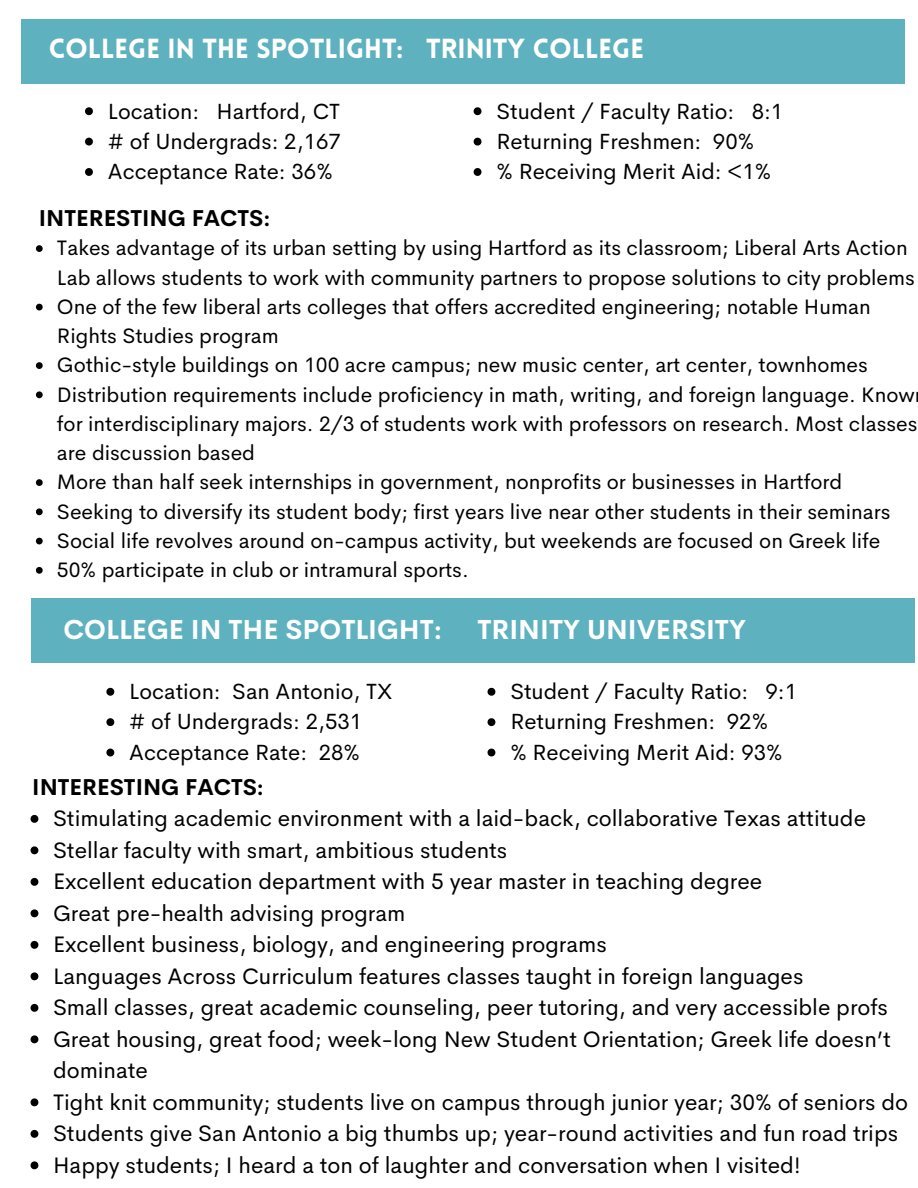
<style>
.page{position:relative;width:918px;height:1188px;background:#fff}
.page>*{position:absolute;margin:0;border:0;box-sizing:border-box;transform-origin:0 0}
.t1{font:700 27px "Cerebri Sans";color:#fff}
.t2{font:900 27px "Lovelo";color:#fff}
.t3{font:22.5px/31.5px "Cerebri Sans";color:#000}
.t4{font:700 22.5px "Cerebri Sans";color:#000}
.t5{font:22.05px "Cerebri Sans";color:#000}
.t6{font:21px/29.2px "Cerebri Sans";color:#000}
</style>
<div class="page">
<div style="left:21px;top:19px;width:884px;height:65px;background:#5eb1bf"></div>
<svg style="left:36px;top:245px;width:7px;height:7px"></svg>
<svg style="left:36px;top:304px;width:7px;height:6px"></svg>
<svg style="left:36px;top:362px;width:7px;height:7px"></svg>
<svg style="left:36px;top:391px;width:7px;height:7px"></svg>
<svg style="left:36px;top:479px;width:7px;height:7px"></svg>
<svg style="left:36px;top:508px;width:7px;height:7px"></svg>
<svg style="left:36px;top:538px;width:7px;height:6px"></svg>
<svg style="left:36px;top:567px;width:7px;height:7px"></svg>
<svg style="left:85px;top:107px;width:8px;height:8px"></svg>
<svg style="left:85px;top:138px;width:8px;height:8px"></svg>
<svg style="left:85px;top:168px;width:8px;height:8px"></svg>
<svg style="left:474px;top:107px;width:8px;height:8px"></svg>
<svg style="left:474px;top:138px;width:8px;height:8px"></svg>
<svg style="left:474px;top:168px;width:8px;height:8px"></svg>
<div style="left:31px;top:598px;width:884px;height:65px;background:#5eb1bf"></div>
<svg style="left:106px;top:688px;width:8px;height:8px"></svg>
<svg style="left:106px;top:718px;width:8px;height:8px"></svg>
<svg style="left:106px;top:749px;width:8px;height:7px"></svg>
<svg style="left:488px;top:688px;width:7px;height:8px"></svg>
<svg style="left:488px;top:718px;width:7px;height:8px"></svg>
<svg style="left:488px;top:749px;width:7px;height:7px"></svg>
<svg style="left:31px;top:815px;width:7px;height:8px"></svg>
<svg style="left:31px;top:846px;width:7px;height:8px"></svg>
<svg style="left:31px;top:878px;width:7px;height:8px"></svg>
<svg style="left:31px;top:909px;width:7px;height:8px"></svg>
<svg style="left:31px;top:941px;width:7px;height:8px"></svg>
<svg style="left:31px;top:972px;width:7px;height:8px"></svg>
<svg style="left:31px;top:1004px;width:7px;height:8px"></svg>
<svg style="left:31px;top:1035px;width:7px;height:8px"></svg>
<svg style="left:31px;top:1098px;width:7px;height:8px"></svg>
<svg style="left:31px;top:1130px;width:7px;height:8px"></svg>
<svg style="left:31px;top:1161px;width:7px;height:8px"></svg>
<h1 class="t2" style="left:49px;top:38px;width:597px">COLLEGE IN THE SPOTLIGHT: TRINITY COLLEGE</h1>
<p class="t5" style="left:108px;top:96px;width:234px">Location: Hartford, CT</p>
<p class="t5" style="left:108px;top:127px;width:235px"># of Undergrads: 2,167</p>
<p class="t5" style="left:108px;top:157px;width:226px">Acceptance Rate: 36%</p>
<p class="t5" style="left:496px;top:96px;width:288px">Student / Faculty Ratio: 8:1</p>
<p class="t5" style="left:496px;top:127px;width:259px">Returning Freshmen: 90%</p>
<p class="t5" style="left:496px;top:157px;width:276px">% Receiving Merit Aid: &lt;1%</p>
<p class="t4" style="left:39px;top:204px;width:233px">INTERESTING FACTS:</p>
<p class="t6" style="left:57px;top:233px;width:859px">Takes advantage of its urban setting by using Hartford as its classroom; Liberal Arts Action<br>Lab allows students to work with community partners to propose solutions to city problems</p>
<p class="t6" style="left:57px;top:292px;width:815px">One of the few liberal arts colleges that offers accredited engineering; notable Human<br>Rights Studies program</p>
<p class="t6" style="left:57px;top:350px;width:812px">Gothic-style buildings on 100 acre campus; new music center, art center, townhomes</p>
<p class="t6" style="left:57px;top:380px;width:862px">Distribution requirements include proficiency in math, writing, and foreign language. Know for interdisciplinary majors. 2/3 of students work with professors on research. Most classes are discussion based</p>
<p class="t6" style="left:57px;top:467px;width:787px">More than half seek internships in government, nonprofits or businesses in Hartford</p>
<h2 class="t6" style="left:57px;top:497px;width:835px">Seeking to diversify its student body; first years live near other students in their seminars</h2>
<p class="t6" style="left:57px;top:526px;width:825px">Social life revolves around on-campus activity, but weekends are focused on Greek life</p>
<p class="t6" style="left:57px;top:555px;width:413px">50% participate in club or intramural sports.</p>
<h1 class="t1" style="left:64px;top:612px;width:380px">COLLEGE IN THE SPOTLIGHT:</h1>
<h1 class="t1" style="left:478px;top:612px;width:270px">TRINITY UNIVERSITY</h1>
<p class="t5" style="left:129px;top:677px;width:265px">Location: San Antonio, TX</p>
<p class="t5" style="left:129px;top:707px;width:235px"># of Undergrads: 2,531</p>
<p class="t5" style="left:129px;top:738px;width:232px">Acceptance Rate: 28%</p>
<p class="t5" style="left:510px;top:677px;width:288px">Student / Faculty Ratio: 9:1</p>
<p class="t5" style="left:510px;top:707px;width:259px">Returning Freshmen: 92%</p>
<p class="t5" style="left:510px;top:738px;width:274px">% Receiving Merit Aid: 93%</p>
<h2 class="t4" style="left:32px;top:772px;width:233px">INTERESTING FACTS:</h2>
<p class="t3" style="left:53px;top:803px;width:815px">Stimulating academic environment with a laid-back, collaborative Texas attitude</p>
<p class="t3" style="left:53px;top:834px;width:456px">Stellar faculty with smart, ambitious students</p>
<p class="t3" style="left:53px;top:866px;width:711px">Excellent education department with 5 year master in teaching degree</p>
<p class="t3" style="left:53px;top:897px;width:354px">Great pre-health advising program</p>
<p class="t3" style="left:53px;top:929px;width:555px">Excellent business, biology, and engineering programs</p>
<p class="t3" style="left:53px;top:960px;width:752px">Languages Across Curriculum features classes taught in foreign languages</p>
<p class="t3" style="left:53px;top:992px;width:837px">Small classes, great academic counseling, peer tutoring, and very accessible profs</p>
<p class="t3" style="left:53px;top:1023px;width:839px">Great housing, great food; week-long New Student Orientation; Greek life doesn’t dominate</p>
<p class="t3" style="left:53px;top:1086px;width:857px">Tight knit community; students live on campus through junior year; 30% of seniors do</p>
<p class="t3" style="left:53px;top:1118px;width:847px">Students give San Antonio a big thumbs up; year-round activities and fun road trips</p>
<p class="t3" style="left:53px;top:1149px;width:749px">Happy students; I heard a ton of laughter and conversation when I visited!</p>
</div>
